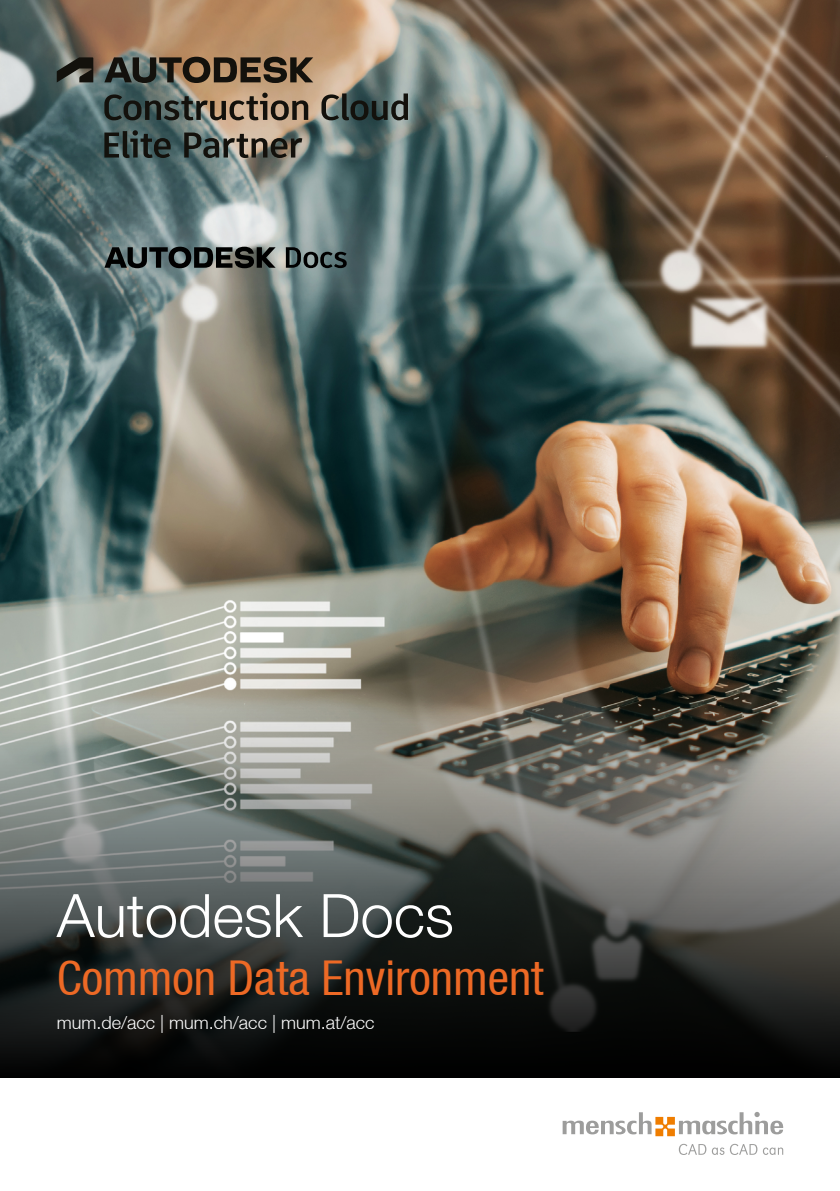
<style>
.page{position:relative;width:840px;height:1191px;background:#fff}
.page>*{position:absolute;margin:0;border:0;box-sizing:border-box;transform-origin:0 0}
.t1{font:300 60px "Helvetica Neue LT";color:#fff}
.t2{font:condensed 48px "Helvetica Neue LT";color:#ed6925}
.t3{font:300 18px "Helvetica Neue LT";color:#fff}
</style>
<div class="page">
<img style="left:0;top:0;width:839px;height:663px">
<svg style="left:0;top:663px;width:839px;height:414px;background:#555752"></svg>
<svg style="left:562px;top:1112px;width:220px;height:24px"></svg>
<svg style="left:678px;top:1143px;width:104px;height:12px"></svg>
<svg style="left:104px;top:57px;width:209px;height:26px;background:#574c3c"></svg>
<svg style="left:57px;top:57px;width:36px;height:25px"></svg>
<svg style="left:104px;top:93px;width:204px;height:27px;background:#696355"></svg>
<svg style="left:321px;top:93px;width:87px;height:27px;background:#46504d"></svg>
<svg style="left:104px;top:130px;width:67px;height:28px;background:#364543"></svg>
<svg style="left:184px;top:132px;width:118px;height:26px;background:#67665c"></svg>
<svg style="left:286px;top:247px;width:60px;height:21px"></svg>
<svg style="left:104px;top:247px;width:171px;height:21px;background:#3c4342"></svg>
<h1 class="t1" style="left:57px;top:879px;width:398px">Autodesk Docs</h1>
<h2 class="t2" style="left:57px;top:950px;width:488px">Common Data Environment</h2>
<p class="t3" style="left:57px;top:1012px;width:319px">mum.de/acc | mum.ch/acc | mum.at/acc</p>
</div>
